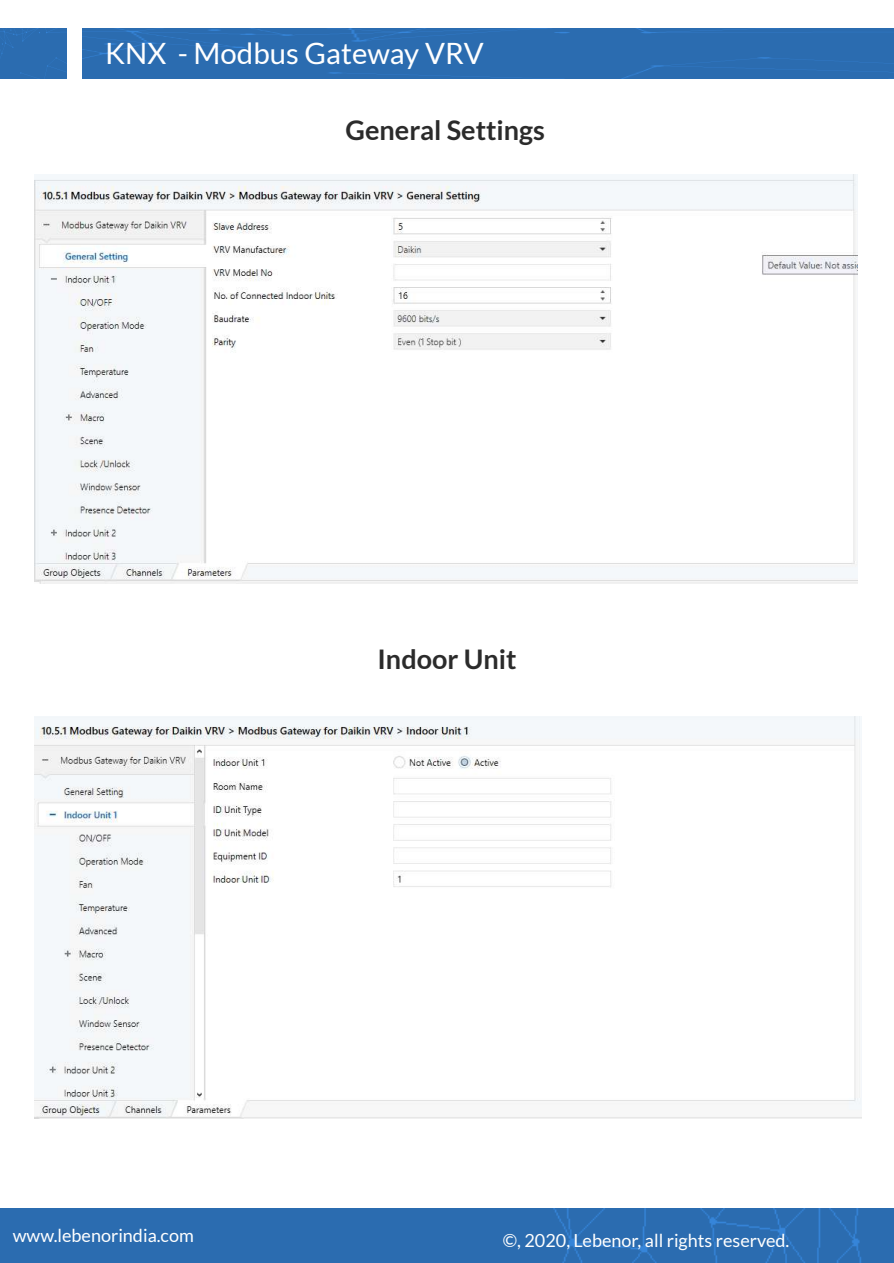
<style>
.page{position:relative;width:894px;height:1263px;background:#fff}
.page>*{position:absolute;margin:0;border:0;box-sizing:border-box;transform-origin:0 0}
.t1{font:29.4px "Lato";color:#fff}
.t2{font:700 27px "Lato";color:#2b2b2b}
.t3{font:18px "Lato";color:#fff}
</style>
<div class="page">
<div style="left:82px;top:28px;width:812px;height:51px;background:#2b6cb0"></div>
<div style="left:0;top:28px;width:66px;height:51px;background:#2b6cb0"></div>
<div style="left:0;top:1209px;width:894px;height:54px;background:#2b6cb0"></div>
<img style="left:34px;top:175px;width:823px;height:408px">
<img style="left:35px;top:716px;width:826px;height:402px">
<h1 class="t1" style="left:105px;top:35px;width:380px">KNX - Modbus Gateway VRV</h1>
<h2 class="t2" style="left:346px;top:113px;width:201px">General Settings</h2>
<h2 class="t2" style="left:377px;top:642px;width:141px">Indoor Unit</h2>
<p class="t3" style="left:13px;top:1224px;width:182px">www.lebenorindia.com</p>
<p class="t3" style="left:503px;top:1229px;width:288px">©, 2020, Lebenor, all rights reserved.</p>
</div>
